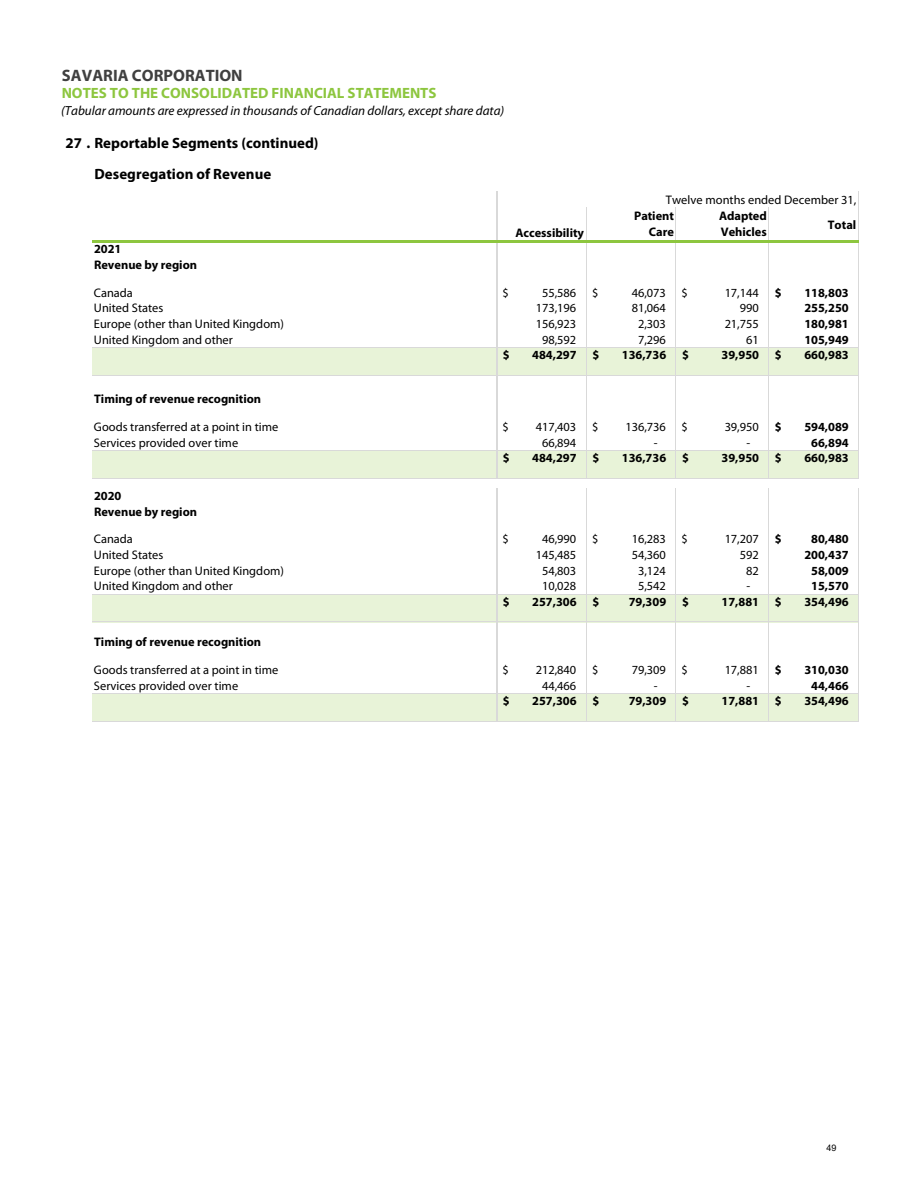
<style>
.page{position:relative;width:918px;height:1188px;background:#fff}
.page>*{position:absolute;margin:0;border:0;box-sizing:border-box;transform-origin:0 0}
.t1{font:700 16.5px "Myriad Pro";color:#404040}
.t2{font:700 15px/30.5px "Myriad Pro";letter-spacing:.005em;color:#000}
.t3{font:700 15px "Myriad Pro";letter-spacing:-.005em;color:#8dc63f}
.t4{font:italic 13.2px "Myriad Pro";color:#000}
.t5{font:12.45px "Myriad Pro";color:#000}
.t6{font:700 12.45px/16px "Myriad Pro";letter-spacing:-.005em;color:#000}
.t7{font:9px "Arial";color:#000}
</style>
<div class="page">
<div style="left:92px;top:347px;width:767px;height:28px;background:#e8f3d8"></div>
<div style="left:92px;top:450px;width:767px;height:28px;background:#e8f3d8"></div>
<div style="left:92px;top:594px;width:767px;height:28px;background:#e8f3d8"></div>
<div style="left:92px;top:693px;width:767px;height:28px;background:#e8f3d8"></div>
<hr style="left:496px;top:192px;width:1px;height:48px;background:#d9d9d9">
<hr style="left:586px;top:207px;width:1px;height:33px;background:#d9d9d9">
<hr style="left:676px;top:207px;width:1px;height:33px;background:#d9d9d9">
<hr style="left:768px;top:207px;width:1px;height:33px;background:#d9d9d9">
<hr style="left:858px;top:192px;width:1px;height:48px;background:#d9d9d9">
<hr style="left:92px;top:347px;width:404px;height:1px;background:#d9d9d9">
<hr style="left:92px;top:375px;width:404px;height:1px;background:#d9d9d9">
<hr style="left:92px;top:450px;width:404px;height:1px;background:#d9d9d9">
<hr style="left:92px;top:478px;width:404px;height:1px;background:#d9d9d9">
<hr style="left:496px;top:242px;width:1px;height:236px;background:#d9d9d9">
<hr style="left:586px;top:242px;width:1px;height:236px;background:#d9d9d9">
<hr style="left:676px;top:242px;width:1px;height:236px;background:#d9d9d9">
<hr style="left:768px;top:242px;width:1px;height:236px;background:#d9d9d9">
<hr style="left:858px;top:242px;width:1px;height:236px;background:#d9d9d9">
<hr style="left:92px;top:594px;width:404px;height:1px;background:#d9d9d9">
<hr style="left:92px;top:622px;width:404px;height:1px;background:#d9d9d9">
<hr style="left:92px;top:693px;width:404px;height:1px;background:#d9d9d9">
<hr style="left:92px;top:721px;width:404px;height:1px;background:#d9d9d9">
<hr style="left:496px;top:488px;width:1px;height:234px;background:#d9d9d9">
<hr style="left:858px;top:488px;width:1px;height:234px;background:#d9d9d9">
<hr style="left:586px;top:488px;width:1px;height:234px;background:#d9d9d9">
<hr style="left:676px;top:488px;width:1px;height:234px;background:#d9d9d9">
<hr style="left:768px;top:488px;width:1px;height:234px;background:#d9d9d9">
<hr style="left:92px;top:240px;width:767px;height:2px;background:#8dc63f">
<hr style="left:497px;top:347px;width:362px;height:1px;background:#d9d9d9">
<hr style="left:497px;top:375px;width:362px;height:1px;background:#d9d9d9">
<hr style="left:497px;top:450px;width:362px;height:1px;background:#d9d9d9">
<hr style="left:497px;top:478px;width:362px;height:1px;background:#d9d9d9">
<hr style="left:497px;top:594px;width:362px;height:1px;background:#d9d9d9">
<hr style="left:497px;top:622px;width:362px;height:1px;background:#d9d9d9">
<hr style="left:497px;top:693px;width:362px;height:1px;background:#d9d9d9">
<hr style="left:497px;top:721px;width:362px;height:1px;background:#d9d9d9">
<h1 class="t1" style="left:62px;top:69px;width:182px">SAVARIA CORPORATION</h1>
<p class="t3" style="left:62px;top:87px;width:376px">NOTES TO THE CONSOLIDATED FINANCIAL STATEMENTS</p>
<p class="t4" style="left:61px;top:105px;width:445px">(Tabular amounts are expressed in thousands of Canadian dollars, except share data)</p>
<p class="t2" style="left:94px;top:129px;width:226px;text-indent:-29px">27 . Reportable Segments (continued)<br>Desegregation of Revenue</p>
<p class="t6" style="left:516px;top:226px;width:70px">Accessibility</p>
<p class="t5" style="left:666px;top:194px;width:192px">Twelve months ended December 31,</p>
<p class="t6" style="left:634px;top:209px;width:41px;text-align:right">Patient<br>Care</p>
<p class="t6" style="left:719px;top:209px;width:49px">Adapted<br>Vehicles</p>
<p class="t6" style="left:828px;top:218px;width:30px">Total</p>
<p class="t6" style="left:94px;top:242px;width:105px;line-height:15.6px">2021<br>Revenue by region</p>
<p class="t5" style="left:94px;top:288px;width:40px">Canada</p>
<p class="t5" style="left:502px;top:288px;width:8px">$</p>
<p class="t5" style="left:542px;top:288px;width:36px">55,586</p>
<p class="t5" style="left:592px;top:288px;width:8px">$</p>
<p class="t5" style="left:632px;top:288px;width:36px">46,073</p>
<p class="t5" style="left:682px;top:288px;width:8px">$</p>
<p class="t5" style="left:725px;top:288px;width:36px">17,144</p>
<p class="t6" style="left:775px;top:286px;width:8px">$</p>
<p class="t6" style="left:804px;top:286px;width:46px">118,803</p>
<p class="t5" style="left:94px;top:303px;width:71px">United States</p>
<p class="t5" style="left:536px;top:303px;width:42px">173,196</p>
<p class="t5" style="left:632px;top:303px;width:36px">81,064</p>
<p class="t5" style="left:740px;top:303px;width:20px">990</p>
<p class="t6" style="left:804px;top:301px;width:46px">255,250</p>
<p class="t5" style="left:94px;top:319px;width:192px">Europe (other than United Kingdom)</p>
<p class="t5" style="left:536px;top:319px;width:42px">156,923</p>
<p class="t5" style="left:638px;top:319px;width:29px">2,303</p>
<p class="t5" style="left:725px;top:319px;width:36px">21,755</p>
<p class="t6" style="left:804px;top:317px;width:46px">180,981</p>
<p class="t5" style="left:94px;top:335px;width:141px">United Kingdom and other</p>
<p class="t5" style="left:542px;top:335px;width:36px">98,592</p>
<p class="t5" style="left:638px;top:335px;width:29px">7,296</p>
<p class="t5" style="left:746px;top:335px;width:14px">61</p>
<p class="t6" style="left:804px;top:333px;width:46px">105,949</p>
<p class="t6" style="left:503px;top:348px;width:8px">$</p>
<p class="t6" style="left:532px;top:348px;width:46px">484,297</p>
<p class="t6" style="left:592px;top:348px;width:8px">$</p>
<p class="t6" style="left:622px;top:348px;width:46px">136,736</p>
<p class="t6" style="left:682px;top:348px;width:8px">$</p>
<p class="t6" style="left:722px;top:348px;width:39px">39,950</p>
<p class="t6" style="left:775px;top:348px;width:8px">$</p>
<p class="t6" style="left:804px;top:348px;width:46px">660,983</p>
<p class="t6" style="left:94px;top:392px;width:169px">Timing of revenue recognition</p>
<p class="t5" style="left:94px;top:422px;width:186px">Goods transferred at a point in time</p>
<p class="t5" style="left:502px;top:422px;width:8px">$</p>
<p class="t5" style="left:536px;top:422px;width:42px">417,403</p>
<p class="t5" style="left:592px;top:422px;width:8px">$</p>
<p class="t5" style="left:625px;top:422px;width:42px">136,736</p>
<p class="t5" style="left:682px;top:422px;width:8px">$</p>
<p class="t5" style="left:725px;top:422px;width:36px">39,950</p>
<p class="t6" style="left:775px;top:420px;width:8px">$</p>
<p class="t6" style="left:804px;top:420px;width:46px">594,089</p>
<p class="t5" style="left:94px;top:437px;width:146px">Services provided over time</p>
<p class="t5" style="left:542px;top:437px;width:36px">66,894</p>
<p class="t5" style="left:654px;top:437px;width:5px">-</p>
<p class="t5" style="left:747px;top:437px;width:5px">-</p>
<p class="t6" style="left:811px;top:435px;width:39px">66,894</p>
<p class="t6" style="left:503px;top:451px;width:8px">$</p>
<p class="t6" style="left:532px;top:451px;width:46px">484,297</p>
<p class="t6" style="left:592px;top:451px;width:8px">$</p>
<p class="t6" style="left:622px;top:451px;width:46px">136,736</p>
<p class="t6" style="left:682px;top:451px;width:8px">$</p>
<p class="t6" style="left:722px;top:451px;width:39px">39,950</p>
<p class="t6" style="left:775px;top:451px;width:8px">$</p>
<p class="t6" style="left:804px;top:451px;width:46px">660,983</p>
<p class="t6" style="left:94px;top:489px;width:105px;line-height:15.6px">2020<br>Revenue by region</p>
<p class="t5" style="left:94px;top:534px;width:40px">Canada</p>
<p class="t5" style="left:502px;top:534px;width:8px">$</p>
<p class="t5" style="left:542px;top:534px;width:36px">46,990</p>
<p class="t5" style="left:592px;top:534px;width:8px">$</p>
<p class="t5" style="left:632px;top:534px;width:36px">16,283</p>
<p class="t5" style="left:682px;top:534px;width:8px">$</p>
<p class="t5" style="left:725px;top:534px;width:36px">17,207</p>
<p class="t6" style="left:775px;top:532px;width:8px">$</p>
<p class="t6" style="left:811px;top:532px;width:39px">80,480</p>
<p class="t5" style="left:94px;top:550px;width:71px">United States</p>
<p class="t5" style="left:536px;top:550px;width:42px">145,485</p>
<p class="t5" style="left:632px;top:550px;width:36px">54,360</p>
<p class="t5" style="left:740px;top:550px;width:20px">592</p>
<p class="t6" style="left:804px;top:548px;width:46px">200,437</p>
<p class="t5" style="left:94px;top:566px;width:192px">Europe (other than United Kingdom)</p>
<p class="t5" style="left:542px;top:566px;width:36px">54,803</p>
<p class="t5" style="left:638px;top:566px;width:29px">3,124</p>
<p class="t5" style="left:746px;top:566px;width:14px">82</p>
<p class="t6" style="left:811px;top:564px;width:39px">58,009</p>
<p class="t5" style="left:94px;top:581px;width:141px">United Kingdom and other</p>
<p class="t5" style="left:542px;top:581px;width:36px">10,028</p>
<p class="t5" style="left:638px;top:581px;width:29px">5,542</p>
<p class="t5" style="left:747px;top:581px;width:5px">-</p>
<p class="t6" style="left:811px;top:579px;width:39px">15,570</p>
<p class="t6" style="left:503px;top:595px;width:8px">$</p>
<p class="t6" style="left:532px;top:595px;width:46px">257,306</p>
<p class="t6" style="left:592px;top:595px;width:8px">$</p>
<p class="t6" style="left:629px;top:595px;width:39px">79,309</p>
<p class="t6" style="left:682px;top:595px;width:8px">$</p>
<p class="t6" style="left:722px;top:595px;width:39px">17,881</p>
<p class="t6" style="left:775px;top:595px;width:8px">$</p>
<p class="t6" style="left:804px;top:595px;width:46px">354,496</p>
<p class="t6" style="left:94px;top:635px;width:169px">Timing of revenue recognition</p>
<p class="t5" style="left:94px;top:665px;width:186px">Goods transferred at a point in time</p>
<p class="t5" style="left:502px;top:665px;width:8px">$</p>
<p class="t5" style="left:536px;top:665px;width:42px">212,840</p>
<p class="t5" style="left:592px;top:665px;width:8px">$</p>
<p class="t5" style="left:632px;top:665px;width:36px">79,309</p>
<p class="t5" style="left:682px;top:665px;width:8px">$</p>
<p class="t5" style="left:725px;top:665px;width:36px">17,881</p>
<p class="t6" style="left:775px;top:663px;width:8px">$</p>
<p class="t6" style="left:804px;top:663px;width:46px">310,030</p>
<p class="t5" style="left:94px;top:681px;width:146px">Services provided over time</p>
<p class="t5" style="left:542px;top:681px;width:36px">44,466</p>
<p class="t5" style="left:654px;top:681px;width:5px">-</p>
<p class="t5" style="left:747px;top:681px;width:5px">-</p>
<p class="t6" style="left:811px;top:679px;width:39px">44,466</p>
<p class="t6" style="left:503px;top:694px;width:8px">$</p>
<p class="t6" style="left:532px;top:694px;width:46px">257,306</p>
<p class="t6" style="left:592px;top:694px;width:8px">$</p>
<p class="t6" style="left:629px;top:694px;width:39px">79,309</p>
<p class="t6" style="left:682px;top:694px;width:8px">$</p>
<p class="t6" style="left:722px;top:694px;width:39px">17,881</p>
<p class="t6" style="left:775px;top:694px;width:8px">$</p>
<p class="t6" style="left:804px;top:694px;width:46px">354,496</p>
<p class="t7" style="left:827px;top:1143px;width:12px">49</p>
</div>
